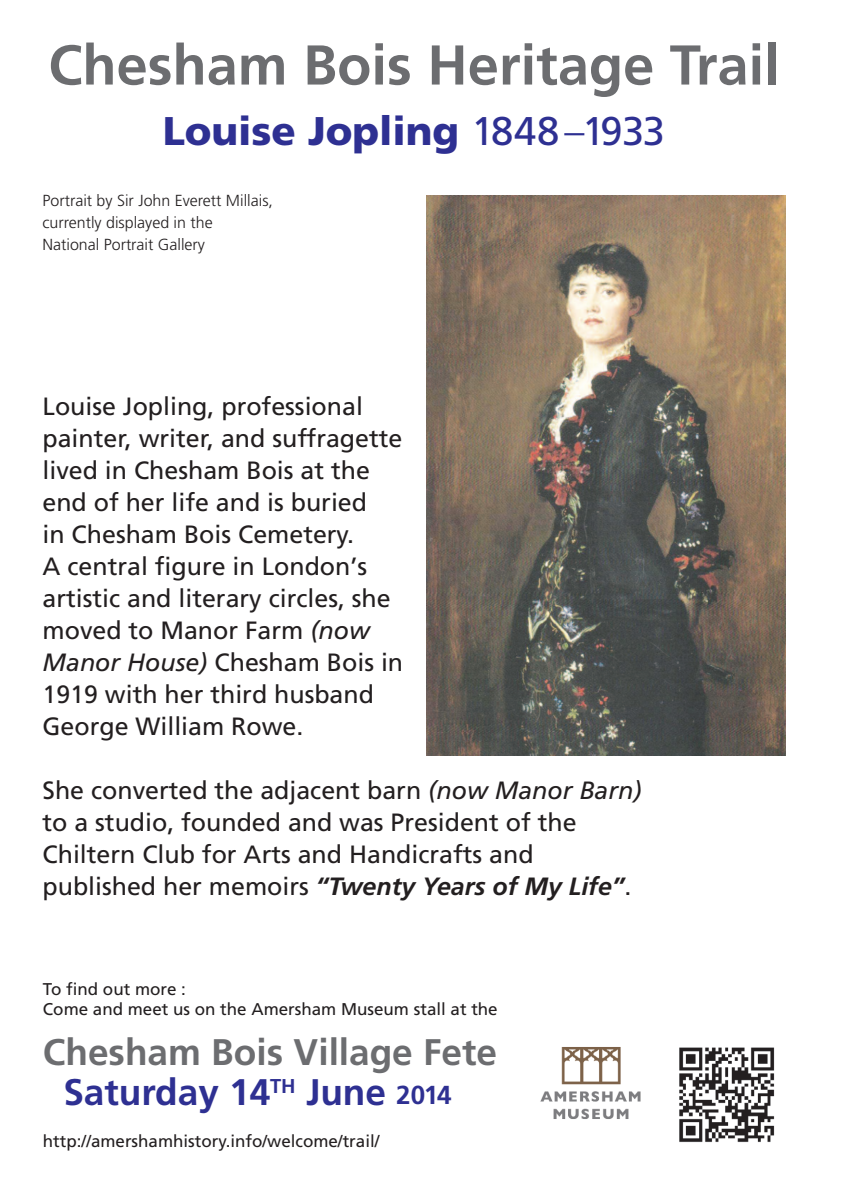
<style>
.page{position:relative;width:842px;height:1191px;background:#fff}
.page>*{position:absolute;margin:0;border:0;box-sizing:border-box;transform-origin:0 0}
.t1{font:700 56px "Frutiger";color:#6c6d70}
.t2{font:900 40px "Frutiger";color:#2e3092}
.t3{font:700 37px/40px "Frutiger";color:#6c6d70}
.t4{font:25px/32px "Frutiger";color:#231f20}
.t5{font:17px/20px "Frutiger";color:#231f20}
.t6{font:300 16px/22px "Frutiger";color:#231f20}
.s1{font-weight:400}
.s2{font-weight:300}
.s3{font-style:italic}
.s4{font-weight:700;font-style:italic}
.s5{color:#2e3092}
.s6{font-size:26px;color:#2e3092}
</style>
<div class="page">
<img style="left:426px;top:195px;width:359px;height:560px">
<img style="left:540px;top:1047px;width:101px;height:72px">
<img style="left:679px;top:1047px;width:96px;height:96px">
<h1 class="t1" style="left:48px;top:43px;width:733px">Chesham Bois Heritage Trail</h1>
<h2 class="t2" style="left:163px;top:115px;width:504px">Louise Jopling <span class="s1">1848</span><span class="s2">–</span><span class="s1">1933</span></h2>
<p class="t6" style="left:43px;top:191px;width:232px">Portrait by Sir John Everett Millais, currently displayed in the<br>National Portrait Gallery</p>
<p class="t4" style="left:43px;top:392px;width:362px">Louise Jopling, professional painter, writer, and suffragette lived in Chesham Bois at the end of her life and is buried<br>in Chesham Bois Cemetery.<br>A central figure in London’s artistic and literary circles, she moved to Manor Farm <span class="s3">(now<br>Manor House)</span> Chesham Bois in<br>1919 with her third husband<br>George William Rowe.</p>
<p class="t4" style="left:43px;top:776px;width:601px">She converted the adjacent barn <span class="s3">(now Manor Barn) </span>to a studio, founded and was President of the Chiltern Club for Arts and Handicrafts and published her memoirs <span class="s4">“Twenty Years of My Life”</span>.</p>
<p class="t5" style="left:43px;top:980px;width:456px">To find out more :<br>Come and meet us on the Amersham Museum stall at the</p>
<h3 class="t3" style="left:63px;top:1035px;width:435px;text-indent:-20px">Chesham Bois Village Fete<br><span class="s5">Saturday 14</span><sup>TH</sup> <span class="s5">June</span> <span class="s6">2014</span></h3>
<p class="t5" style="left:43px;top:1132px;width:338px">http://amershamhistory.info/welcome/trail/</p>
</div>
